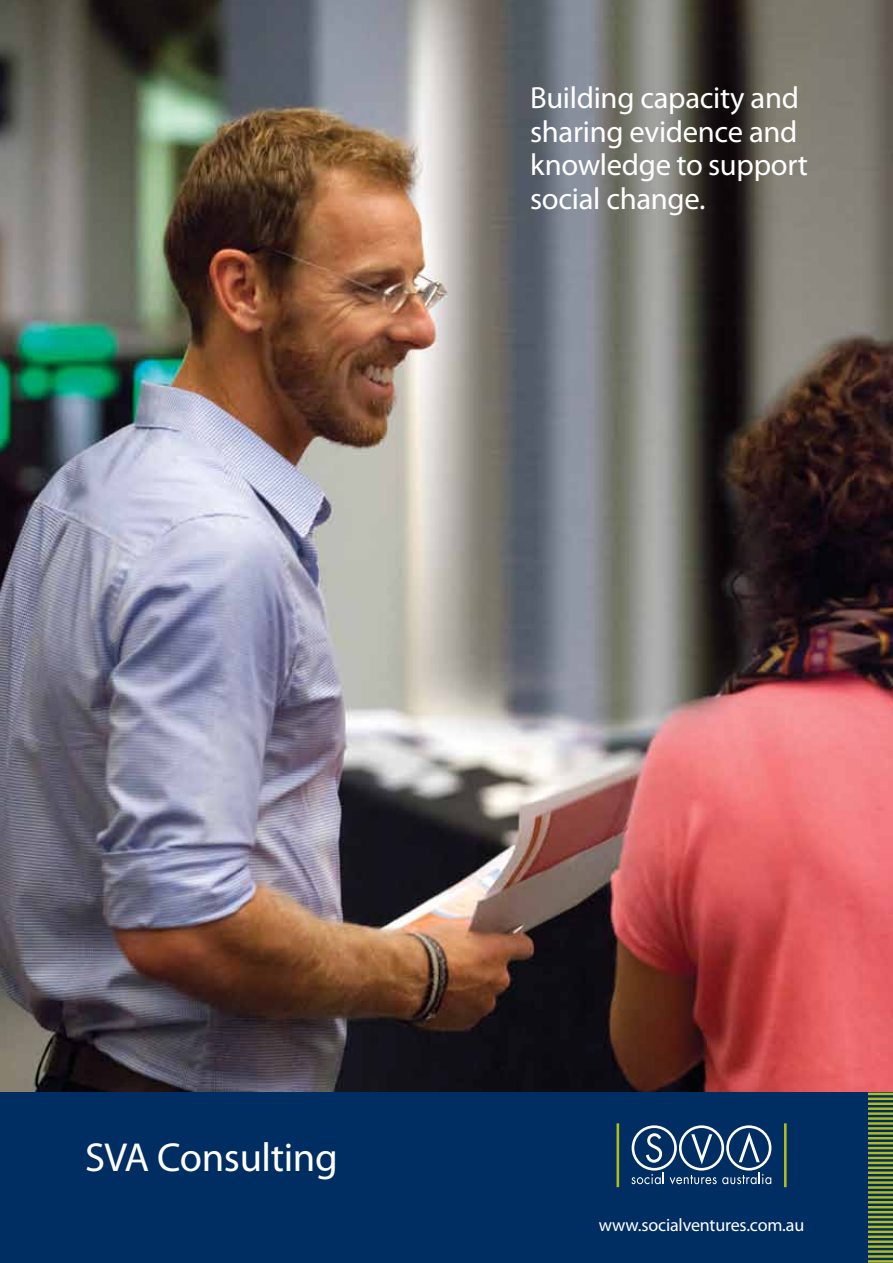
<style>
.page{position:relative;width:893px;height:1263px;background:#fff}
.page>*{position:absolute;margin:0;border:0;box-sizing:border-box;transform-origin:0 0}
.t1{font:40.65px "Myriad Pro";letter-spacing:-.01em;color:#fff}
.t2{font:30.6px/33.8px "Myriad Pro";letter-spacing:-.01em;color:#fff}
.t3{font:18px "Myriad Pro";letter-spacing:-.01em;color:#fff}
</style>
<div class="page">
<img style="left:0;top:0;width:893px;height:1093px">
<div style="left:0;top:1093px;width:893px;height:170px;background:#002d62"></div>
<svg style="left:631px;top:1125px;width:140px;height:59px"></svg>
<hr style="left:784px;top:1123px;width:3px;height:64px;background:#b2bb1e">
<hr style="left:616px;top:1123px;width:3px;height:64px;background:#b2bb1e">
<svg style="left:873px;top:1093px;width:20px;height:170px"></svg>
<p class="t2" style="left:530px;top:80px;width:279px">Building capacity and sharing evidence and knowledge to support social change.</p>
<h1 class="t1" style="left:85px;top:1132px;width:254px">SVA Consulting</h1>
<p class="t3" style="left:599px;top:1214px;width:207px">www.socialventures.com.au</p>
</div>
